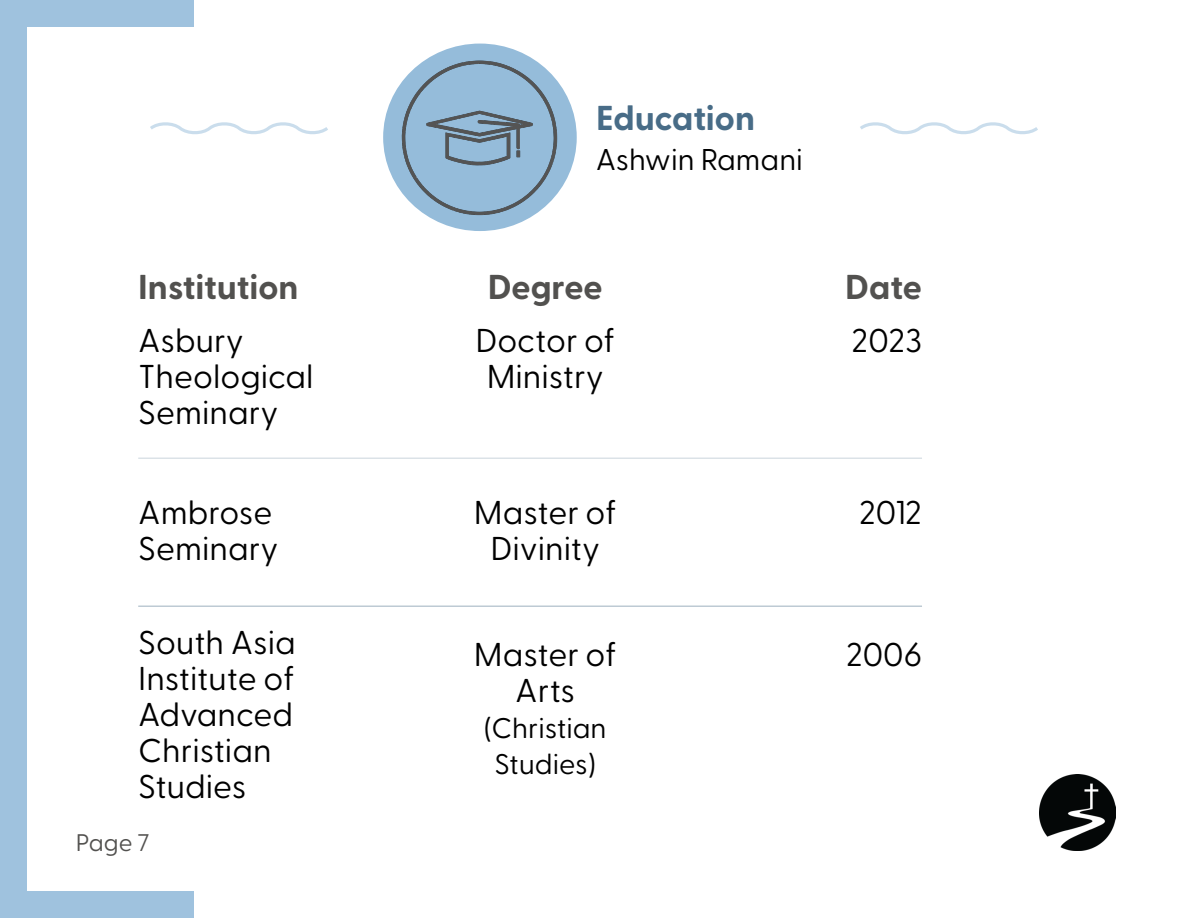
<style>
.page{position:relative;width:1188px;height:918px;background:#fff}
.page>*{position:absolute;margin:0;border:0;box-sizing:border-box;transform-origin:0 0}
.t1{font:700 34.5px "Greycliff CF";color:#52514f}
.t2{font:700 34.5px "Greycliff CF";color:#486c87}
.t3{font:33px/36px "Greycliff CF";color:#000}
.t4{font:30px "Greycliff CF";color:#000}
.t5{font:28.5px/36px "Greycliff CF";color:#000;text-align:center}
.t6{font:24px "Greycliff CF";color:#52514f}
</style>
<div class="page">
<div style="left:0;top:0;width:194px;height:918px;background:#9fc2de"></div>
<div style="left:27px;top:27px;width:1134px;height:864px;background:#fff"></div>
<img style="left:1040px;top:774px;width:75px;height:77px">
<hr style="left:138px;top:458px;width:784px;height:1px;background:#486c87">
<hr style="left:138px;top:606px;width:784px;height:1px;background:#486c87">
<img style="left:383px;top:43px;width:194px;height:188px">
<svg style="left:150px;top:122px;width:178px;height:13px"></svg>
<svg style="left:860px;top:122px;width:178px;height:13px"></svg>
<p class="t2" style="left:596px;top:91px;width:160px">Education</p>
<p class="t4" style="left:596px;top:137px;width:209px">Ashwin Ramani</p>
<p class="t1" style="left:138px;top:260px;width:162px">Institution</p>
<p class="t1" style="left:488px;top:260px;width:117px">Degree</p>
<p class="t1" style="left:845px;top:260px;width:78px">Date</p>
<p class="t3" style="left:138px;top:320px;width:107px">Asbury</p>
<p class="t3" style="left:138px;top:356px;width:177px">Theological</p>
<p class="t3" style="left:138px;top:392px;width:142px">Seminary</p>
<p class="t3" style="left:475px;top:320px;width:141px">Doctor of</p>
<p class="t3" style="left:852px;top:320px;width:72px">2023</p>
<p class="t3" style="left:487px;top:356px;width:118px">Ministry</p>
<p class="t3" style="left:138px;top:492px;width:142px">Ambrose<br>Seminary</p>
<p class="t3" style="left:474px;top:492px;width:144px">Master of</p>
<p class="t3" style="left:859px;top:492px;width:64px">2012</p>
<p class="t3" style="left:490px;top:528px;width:111px">Divinity</p>
<p class="t3" style="left:138px;top:622px;width:159px">South Asia<br>Institute of<br>Advanced<br>Christian<br>Studies</p>
<p class="t3" style="left:474px;top:634px;width:144px">Master of</p>
<p class="t3" style="left:846px;top:634px;width:77px">2006</p>
<p class="t3" style="left:515px;top:670px;width:61px">Arts</p>
<p class="t5" style="left:484px;top:708px;width:124px">(Christian<br>Studies)</p>
<p class="t6" style="left:76px;top:825px;width:75px">Page 7</p>
</div>
